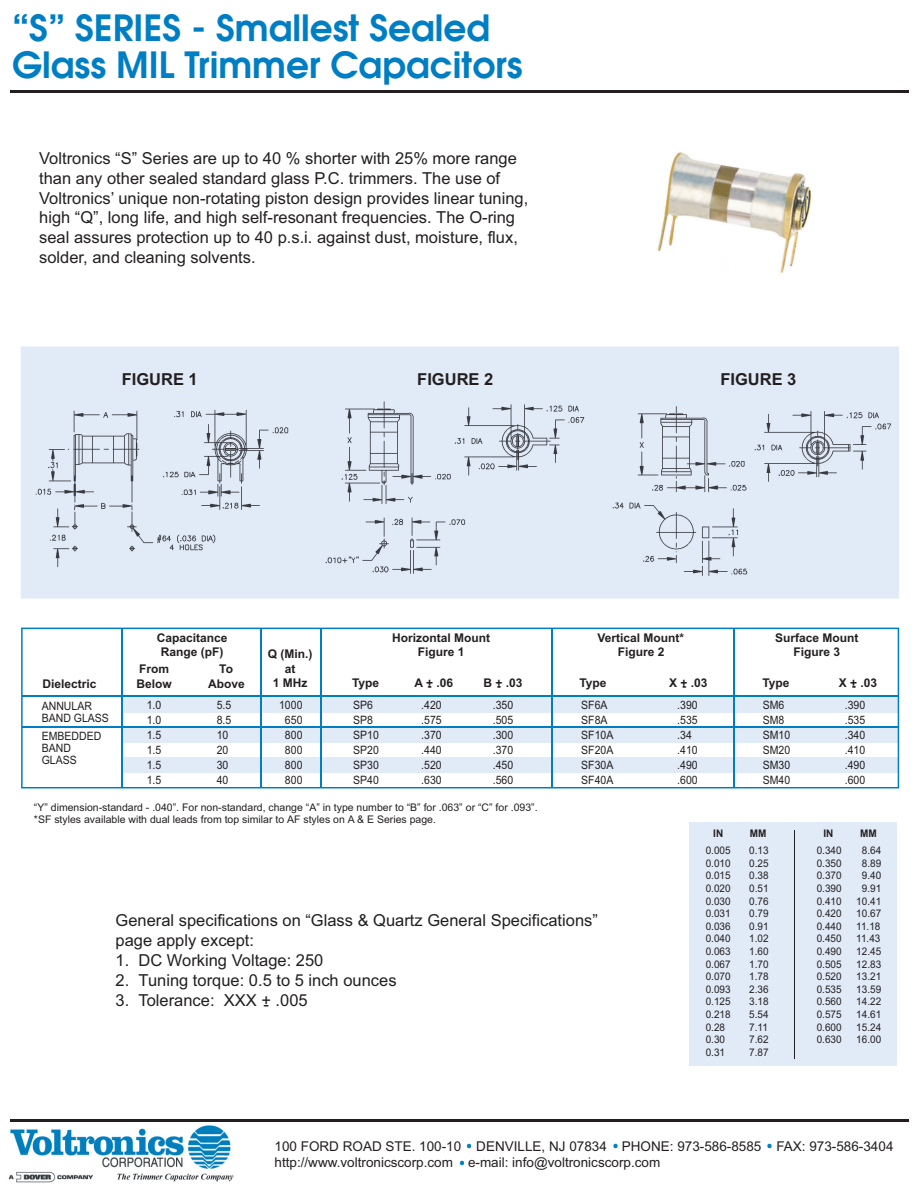
<style>
.page{position:relative;width:918px;height:1188px;background:#fff}
.page>*{position:absolute;margin:0;border:0;box-sizing:border-box;transform-origin:0 0}
.t1{font:600 36px/37.5px "Avant Garde";color:#007ec3}
.t2{font:16.5px/19.8px "Arial";color:#231f20}
.t3{font:700 16.5px "Arial";color:#231f20}
.t4{font:13.5px/16.2px "Arial";color:#231f20}
.t5{font:700 12px/14.4px "Arial";color:#231f20;text-align:center}
.t6{font:11.55px/15px "Arial";color:#231f20;scale:.91 1}
.t7{font:10.5px/12.6px "Arial";color:#231f20;text-align:justify;scale:.95 1}
.t8{font:10.5px/12.6px "Arial";color:#231f20}
.t9{font:700 10.5px "Arial";color:#231f20;scale:.95 1}
</style>
<div class="page">
<hr style="left:11px;top:90px;width:898px;height:3px;background:#231f20">
<hr style="left:11px;top:1119px;width:898px;height:3px;background:#231f20">
<svg style="left:466px;top:1144px;width:6px;height:4px"></svg>
<svg style="left:613px;top:1144px;width:5px;height:4px"></svg>
<svg style="left:767px;top:1144px;width:5px;height:4px"></svg>
<svg style="left:459px;top:1161px;width:6px;height:4px"></svg>
<div style="left:21px;top:346px;width:878px;height:253px;background:#e1eaf7"></div>
<img style="left:612px;top:403px;width:282px;height:178px">
<img style="left:321px;top:395px;width:267px;height:182px">
<img style="left:29px;top:403px;width:268px;height:170px">
<svg style="left:21px;top:628px;width:878px;height:160px"></svg>
<hr style="left:22px;top:696px;width:876px;height:1px;background:#007ec3">
<hr style="left:22px;top:726px;width:876px;height:2px;background:#007ec3">
<hr style="left:122px;top:628px;width:1px;height:159px;background:#007ec3">
<hr style="left:321px;top:628px;width:1px;height:160px;background:#007ec3">
<hr style="left:551px;top:628px;width:1px;height:160px;background:#007ec3">
<hr style="left:733px;top:628px;width:2px;height:160px;background:#007ec3">
<hr style="left:261px;top:628px;width:1px;height:160px;background:#007ec3">
<img style="left:8px;top:1125px;width:226px;height:58px">
<div style="left:689px;top:823px;width:208px;height:243px;background:#e1eaf7"></div>
<hr style="left:794px;top:830px;width:1px;height:229px;background:#231f20">
<img style="left:657px;top:152px;width:155px;height:121px">
<h1 class="t1" style="left:12px;top:12px;width:512px">“S” SERIES - Smallest Sealed<br>Glass MIL Trimmer Capacitors</h1>
<p class="t2" style="left:39px;top:150px;width:491px">Voltronics “S” Series are up to 40 % shorter with 25% more range than any other sealed standard glass P.C. trimmers. The use of Voltronics’ unique non-rotating piston design provides linear tuning, high “Q”, long life, and high self-resonant frequencies. The O-ring seal assures protection up to 40 p.s.i. against dust, moisture, flux, solder, and cleaning solvents.</p>
<p class="t3" style="left:122px;top:370px;width:78px">FIGURE 1</p>
<p class="t3" style="left:417px;top:370px;width:78px">FIGURE 2</p>
<p class="t3" style="left:720px;top:370px;width:78px">FIGURE 3</p>
<p class="t5" style="left:43px;top:677px;width:56px">Dielectric</p>
<p class="t6" style="left:42px;top:702px;width:75px;line-height:12px">ANNULAR<br>BAND GLASS</p>
<p class="t6" style="left:42px;top:732px;width:67px;line-height:12px">EMBEDDED<br>BAND<br>GLASS</p>
<p class="t5" style="left:157px;top:631px;width:72px">Capacitance<br>Range (pF)</p>
<p class="t5" style="left:392px;top:631px;width:100px">Horizontal Mount<br>Figure 1</p>
<p class="t5" style="left:597px;top:631px;width:88px">Vertical Mount*<br>Figure 2</p>
<p class="t5" style="left:775px;top:631px;width:85px">Surface Mount<br>Figure 3</p>
<p class="t5" style="left:428px;top:679px;width:5px">-</p>
<p class="t5" style="left:484px;top:676px;width:41px">B + .03</p>
<p class="t5" style="left:497px;top:679px;width:5px">-</p>
<p class="t5" style="left:579px;top:676px;width:29px">Type</p>
<p class="t5" style="left:762px;top:676px;width:29px">Type</p>
<p class="t5" style="left:268px;top:647px;width:46px">Q (Min.) at<br>1 MHz</p>
<p class="t5" style="left:136px;top:662px;width:37px;text-align:left">From<br>Below</p>
<p class="t5" style="left:208px;top:662px;width:38px">To<br>Above</p>
<p class="t5" style="left:669px;top:676px;width:40px">X + .03</p>
<p class="t5" style="left:682px;top:679px;width:5px">-</p>
<p class="t5" style="left:839px;top:676px;width:40px">X + .03</p>
<p class="t5" style="left:852px;top:679px;width:5px">-</p>
<p class="t5" style="left:352px;top:676px;width:29px">Type</p>
<p class="t5" style="left:415px;top:676px;width:40px">A + .06</p>
<p class="t6" style="left:147px;top:699px;width:18px;text-align:justify">1.0<br>1.0<br>1.5<br>1.5<br>1.5<br>1.5</p>
<p class="t6" style="left:217px;top:699px;width:18px">5.5<br>8.5<br>10<br>20<br>30<br>40</p>
<p class="t6" style="left:279px;top:699px;width:27px;text-align:center">1000<br>650<br>800<br>800<br>800<br>800</p>
<p class="t6" style="left:353px;top:699px;width:30px">SP6<br>SP8<br>SP10<br>SP20<br>SP30<br>SP40</p>
<p class="t6" style="left:421px;top:699px;width:24px;text-align:justify">.420 .575 .370 .440 .520 .630</p>
<p class="t6" style="left:493px;top:699px;width:24px;text-align:justify">.350 .505 .300 .370 .450 .560</p>
<p class="t6" style="left:581px;top:699px;width:37px">SF6A<br>SF8A<br>SF10A<br>SF20A<br>SF30A<br>SF40A</p>
<p class="t6" style="left:677px;top:699px;width:24px">.390 .535 .34 .410 .490 .600</p>
<p class="t6" style="left:845px;top:699px;width:24px;text-align:justify">.390 .535 .340 .410 .490 .600</p>
<p class="t6" style="left:763px;top:699px;width:32px">SM6<br>SM8<br>SM10<br>SM20<br>SM30<br>SM40</p>
<p class="t8" style="left:34px;top:802px;width:505px">“Y” dimension-standard - .040”. For non-standard, change “A” in type number to “B” for .063” or “C” for .093”. *SF styles available with dual leads from top similar to AF styles on A &amp; E Series page.</p>
<p class="t2" style="left:116px;top:912px;width:484px">General specifications on “Glass &amp; Quartz General Specifications” page apply except:</p>
<p class="t2" style="left:116px;top:952px;width:209px">1. DC Working Voltage: 250</p>
<p class="t2" style="left:116px;top:972px;width:282px">2. Tuning torque: 0.5 to 5 inch ounces</p>
<p class="t2" style="left:116px;top:992px;width:194px">3. Tolerance: XXX + .005</p>
<p class="t2" style="left:263px;top:996px;width:7px">-</p>
<p class="t9" style="left:713px;top:827px;width:12px">IN</p>
<p class="t9" style="left:750px;top:827px;width:19px">MM</p>
<p class="t9" style="left:823px;top:827px;width:12px">IN</p>
<p class="t9" style="left:860px;top:827px;width:19px">MM</p>
<p class="t7" style="left:706px;top:845px;width:28px;text-align:left">0.005<br>0.010<br>0.015<br>0.020<br>0.030<br>0.031<br>0.036<br>0.040<br>0.063<br>0.067<br>0.070<br>0.093<br>0.125<br>0.218<br>0.28<br>0.30<br>0.31</p>
<p class="t7" style="left:749px;top:845px;width:22px">0.13<br>0.25<br>0.38<br>0.51<br>0.76<br>0.79<br>0.91<br>1.02<br>1.60<br>1.70<br>1.78<br>2.36<br>3.18<br>5.54<br>7.11<br>7.62<br>7.87</p>
<p class="t7" style="left:817px;top:845px;width:28px">0.340<br>0.350<br>0.370<br>0.390<br>0.410<br>0.420<br>0.440<br>0.450<br>0.490<br>0.505<br>0.520<br>0.535<br>0.560<br>0.575<br>0.600<br>0.630</p>
<p class="t7" style="left:856px;top:845px;width:28px;text-align:center">8.64<br>8.89<br>9.40<br>9.91<br>10.41<br>10.67<br>11.18<br>11.43<br>12.45<br>12.83<br>13.21<br>13.59<br>14.22<br>14.61<br>15.24<br>16.00</p>
<p class="t4" style="left:274px;top:1139px;width:621px">100 FORD ROAD STE. 100-10 DENVILLE, NJ 07834 PHONE: 973-586-8585 FAX: 973-586-3404 http://www.voltronicscorp.com e-mail: info@voltronicscorp.com</p>
</div>
